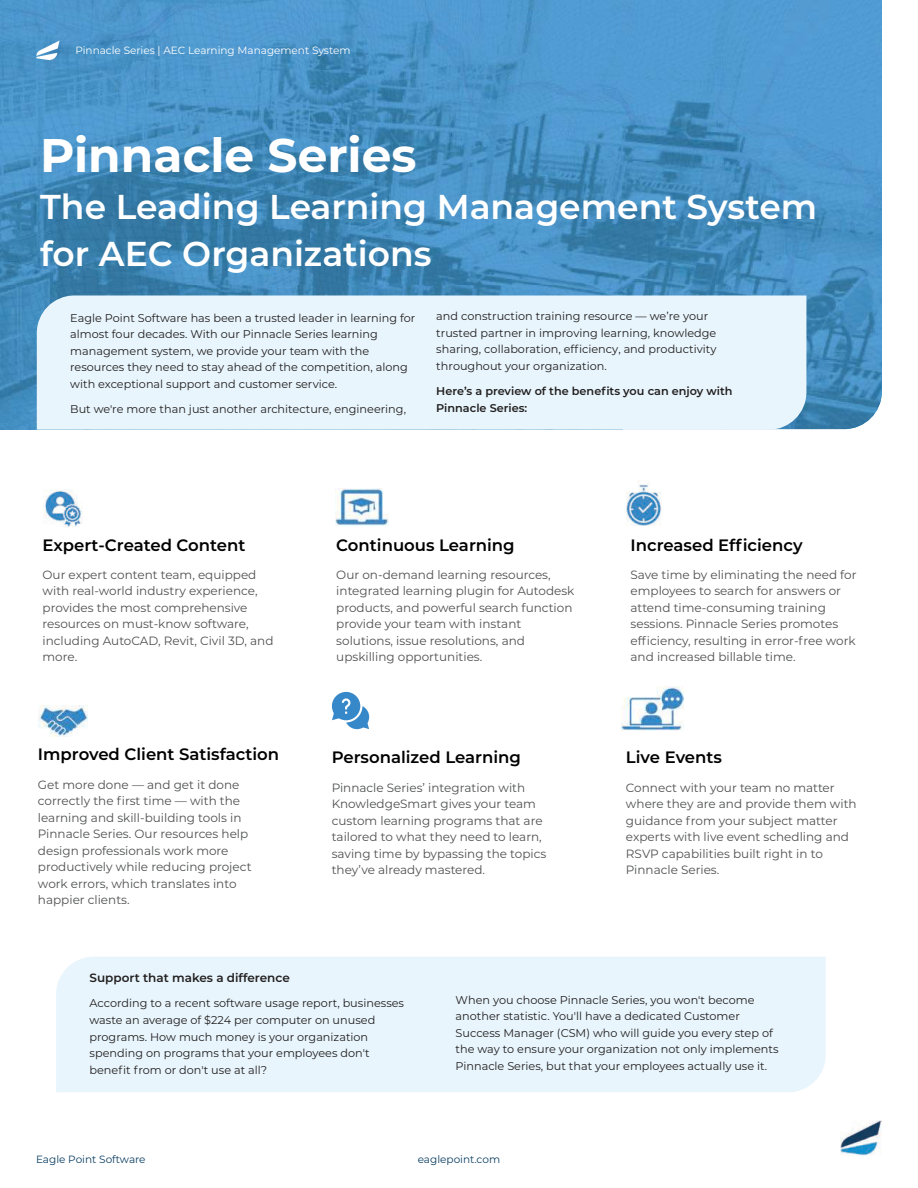
<style>
.page{position:relative;width:918px;height:1188px;background:#fff}
.page>*{position:absolute;margin:0;border:0;box-sizing:border-box;transform-origin:0 0}
.t1{font:700 47.1px "Montserrat";color:#fff}
.t2{font:600 34.5px/47.1px "Montserrat";color:#fff}
.t3{font:600 16.5px "Montserrat";color:#010102}
.t4{font:12px/16.5px "Montserrat";color:#4f5050}
.t5{font:600 12px "Montserrat";color:#221f1f}
.t6{font:11.25px/16.5px "Montserrat";color:#221f1f}
.t7{font:600 11.25px/16.5px "Montserrat";color:#221f1f}
.t8{font:10.5px "Montserrat";color:#fff}
.t9{font:10.5px "Montserrat";color:#0b3e63}
</style>
<div class="page">
<img style="left:0;top:0;width:882px;height:429px">
<div style="left:37px;top:296px;width:769px;height:134px;background:#e8f5fc"></div>
<svg style="left:36px;top:41px;width:24px;height:20px"></svg>
<svg style="left:332px;top:692px;width:37px;height:37px"></svg>
<img style="left:336px;top:488px;width:53px;height:38px">
<img style="left:626px;top:480px;width:35px;height:46px">
<img style="left:44px;top:490px;width:39px;height:36px">
<img style="left:39px;top:705px;width:49px;height:32px">
<img style="left:622px;top:686px;width:61px;height:45px">
<div style="left:56px;top:957px;width:770px;height:135px;background:#e8f5fc"></div>
<img style="left:841px;top:1120px;width:41px;height:35px">
<p class="t8" style="left:76px;top:45px;width:277px">Pinnacle Series | AEC Learning Management System</p>
<h1 class="t1" style="left:40px;top:128px;width:378px">Pinnacle Series</h1>
<h2 class="t2" style="left:40px;top:186px;width:779px">The Leading Learning Management System for AEC Organizations</h2>
<p class="t6" style="left:70px;top:310px;width:347px">Eagle Point Software has been a trusted leader in learning for almost four decades. With our Pinnacle Series learning management system, we provide your team with the resources they need to stay ahead of the competition, along with exceptional support and customer service.</p>
<p class="t6" style="left:70px;top:402px;width:337px">But we're more than just another architecture, engineering,</p>
<p class="t6" style="left:436px;top:307px;width:282px">and construction training resource — we’re your trusted partner in improving learning, knowledge sharing, collaboration, efficiency, and productivity throughout your organization.</p>
<p class="t7" style="left:436px;top:384px;width:298px">Here’s a preview of the benefits you can enjoy with<br>Pinnacle Series:</p>
<h3 class="t3" style="left:43px;top:538px;width:204px">Expert-Created Content</h3>
<p class="t4" style="left:43px;top:567px;width:233px">Our expert content team, equipped with real-world industry experience, provides the most comprehensive resources on must-know software, including AutoCAD, Revit, Civil 3D, and more.</p>
<h3 class="t3" style="left:38px;top:748px;width:243px">Improved Client Satisfaction</h3>
<p class="t4" style="left:38px;top:777px;width:215px">Get more done — and get it done correctly the first time — with the learning and skill-building tools in<br>Pinnacle Series. Our resources help design professionals work more productively while reducing project work errors, which translates into happier clients.</p>
<h3 class="t3" style="left:336px;top:538px;width:180px">Continuous Learning</h3>
<p class="t4" style="left:336px;top:567px;width:240px">Our on-demand learning resources, integrated learning plugin for Autodesk products, and powerful search function provide your team with instant solutions, issue resolutions, and upskilling opportunities.</p>
<h3 class="t3" style="left:332px;top:751px;width:191px">Personalized Learning</h3>
<p class="t4" style="left:332px;top:780px;width:216px">Pinnacle Series’ integration with KnowledgeSmart gives your team custom learning programs that are tailored to what they need to learn, saving time by bypassing the topics they’ve already mastered.</p>
<h3 class="t3" style="left:631px;top:538px;width:174px">Increased Efficiency</h3>
<p class="t4" style="left:631px;top:567px;width:228px">Save time by eliminating the need for employees to search for answers or attend time-consuming training sessions. Pinnacle Series promotes efficiency, resulting in error-free work and increased billable time.</p>
<h3 class="t3" style="left:626px;top:751px;width:98px">Live Events</h3>
<p class="t4" style="left:626px;top:780px;width:232px">Connect with your team no matter where they are and provide them with guidance from your subject matter experts with live event schedling and<br>RSVP capabilities built right in to<br>Pinnacle Series.</p>
<p class="t5" style="left:90px;top:973px;width:202px">Support that makes a difference</p>
<p class="t6" style="left:90px;top:996px;width:316px">According to a recent software usage report, businesses waste an average of $224 per computer on unused programs. How much money is your organization spending on programs that your employees don't benefit from or don't use at all?</p>
<p class="t6" style="left:456px;top:992px;width:324px">When you choose Pinnacle Series, you won't become another statistic. You'll have a dedicated Customer Success Manager (CSM) who will guide you every step of the way to ensure your organization not only implements Pinnacle Series, but that your employees actually use it.</p>
<p class="t9" style="left:36px;top:1154px;width:111px">Eagle Point Software</p>
<p class="t9" style="left:418px;top:1154px;width:84px">eaglepoint.com</p>
</div>
